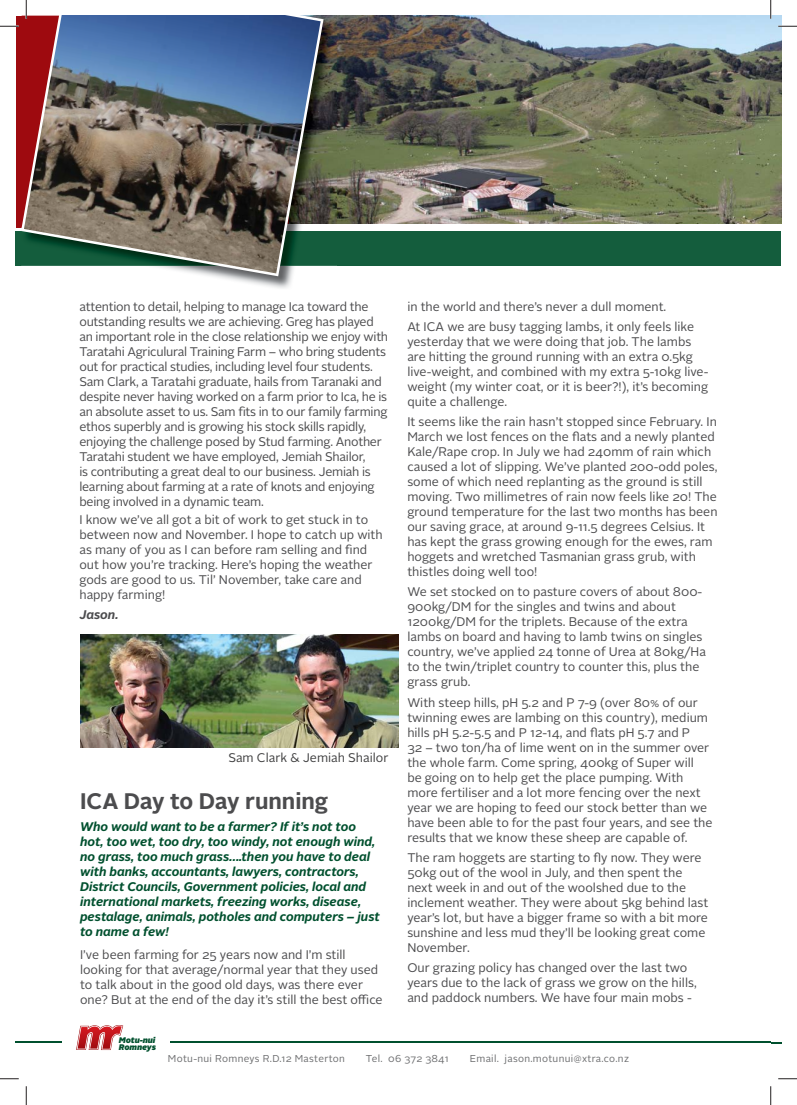
<style>
.page{position:relative;width:797px;height:1105px;background:#fff}
.page>*{position:absolute;margin:0;border:0;box-sizing:border-box;transform-origin:0 0}
.t1{font:700 22.5px "Alright Sans";color:#4c4c4e}
.t2{font:12.5px/15px "Alright Sans";color:#4c4c4e}
.t3{font:12.5px/15px "Alright Sans";letter-spacing:-.02em;color:#4c4c4e}
.t4{font:italic 700 12.5px/15px "Alright Sans";color:#00502e}
.t5{font:12.5px "Alright Sans";color:#404041}
.t6{font:italic 700 12.5px "Alright Sans";color:#4c4c4e}
.t7{font:10px "Alright Sans";letter-spacing:.03em;color:#6d6e70}
.t8{font:italic 900 8.12px/6.5px "Alright Sans";color:#00502e}
</style>
<div class="page">
<hr style="left:171px;top:1042px;width:599px;height:1px;background:#00502e">
<hr style="left:16px;top:1042px;width:46px;height:1px;background:#00502e">
<svg style="left:76px;top:1025px;width:47px;height:25px"></svg>
<div style="left:16px;top:16px;width:6px;height:212px;background:#9e0a0f"></div>
<img style="left:337px;top:16px;width:444px;height:208px">
<div style="left:16px;top:231px;width:765px;height:35px;background:#145d3d"></div>
<img style="left:212px;top:276px;width:80px;height:13px">
<img style="left:323px;top:16px;width:14px;height:208px">
<img style="left:21px;top:16px;width:302px;height:260px">
<img style="left:80px;top:634px;width:318px;height:114px">
<svg style="left:0;top:25px;width:19px;height:2px"></svg>
<svg style="left:778px;top:25px;width:19px;height:2px"></svg>
<svg style="left:0;top:1078px;width:19px;height:1px"></svg>
<svg style="left:778px;top:1078px;width:19px;height:1px"></svg>
<svg style="left:25px;top:0;width:2px;height:19px"></svg>
<svg style="left:25px;top:1086px;width:2px;height:19px"></svg>
<svg style="left:770px;top:0;width:1px;height:19px"></svg>
<svg style="left:770px;top:1086px;width:1px;height:19px"></svg>
<p class="t3" style="left:79px;top:299px;width:310px">attention to detail, helping to manage Ica toward the outstanding results we are achieving. Greg has played an important role in the close relationship we enjoy with Taratahi Agriculural Training Farm – who bring students out for practical studies, including level four students.<br>Sam Clark, a Taratahi graduate, hails from Taranaki and despite never having worked on a farm prior to Ica, he is an absolute asset to us. Sam fits in to our family farming ethos superbly and is growing his stock skills rapidly, enjoying the challenge posed by Stud farming. Another Taratahi student we have employed, Jemiah Shailor,<br>is contributing a great deal to our business. Jemiah is learning about farming at a rate of knots and enjoying being involved in a dynamic team.</p>
<p class="t2" style="left:79px;top:513px;width:305px">I know we’ve all got a bit of work to get stuck in to between now and November. I hope to catch up with as many of you as I can before ram selling and find out how you’re tracking. Here’s hoping the weather gods are good to us. Til’ November, take care and happy farming!</p>
<p class="t6" style="left:79px;top:609px;width:40px">Jason.</p>
<p class="t5" style="left:228px;top:752px;width:162px">Sam Clark &amp; Jemiah Shailor</p>
<h1 class="t1" style="left:80px;top:791px;width:250px">ICA Day to Day running</h1>
<p class="t4" style="left:80px;top:820px;width:301px">Who would want to be a farmer? If it’s not too hot, too wet, too dry, too windy, not enough wind, no grass, too much grass….then you have to deal with banks, accountants, lawyers, contractors, District Councils, Government policies, local and international markets, freezing works, disease, pestalage, animals, potholes and computers – just to name a few!</p>
<p class="t2" style="left:80px;top:947px;width:304px">I’ve been farming for 25 years now and I’m still looking for that average/normal year that they used to talk about in the good old days, was there ever one? But at the end of the day it’s still the best office</p>
<p class="t8" style="left:119px;top:1038px;width:39px">Motu-nui<br>Romneys</p>
<p class="t2" style="left:407px;top:297px;width:288px;line-height:20.4px">in the world and there’s never a dull moment.<br>At ICA we are busy tagging lambs, it only feels like</p>
<p class="t2" style="left:407px;top:335px;width:302px">yesterday that we were doing that job. The lambs are hitting the ground running with an extra 0.5kg live-weight, and combined with my extra 5-10kg live&shy;weight (my winter coat, or it is beer?!), it’s becoming quite a challenge.</p>
<p class="t2" style="left:407px;top:415px;width:312px">It seems like the rain hasn’t stopped since February. In March we lost fences on the flats and a newly planted Kale/Rape crop. In July we had 240mm of rain which caused a lot of slipping. We’ve planted 200-odd poles, some of which need replanting as the ground is still moving. Two millimetres of rain now feels like 20! The ground temperature for the last two months has been our saving grace, at around 9-11.5 degrees Celsius. It has kept the grass growing enough for the ewes, ram hoggets and wretched Tasmanian grass grub, with thistles doing well too!</p>
<p class="t2" style="left:407px;top:585px;width:300px">We set stocked on to pasture covers of about 800- 900kg/DM for the singles and twins and about 1200kg/DM for the triplets. Because of the extra lambs on board and having to lamb twins on singles country, we’ve applied 24 tonne of Urea at 80kg/Ha to the twin/triplet country to counter this, plus the grass grub.</p>
<p class="t2" style="left:407px;top:696px;width:307px">With steep hills, pH 5.2 and P 7-9 (over 80% of our twinning ewes are lambing on this country), medium hills pH 5.2-5.5 and P 12-14, and flats pH 5.7 and P<br>32 – two ton/ha of lime went on in the summer over the whole farm. Come spring, 400kg of Super will<br>be going on to help get the place pumping. With more fertiliser and a lot more fencing over the next year we are hoping to feed our stock better than we have been able to for the past four years, and see the results that we know these sheep are capable of.</p>
<p class="t2" style="left:407px;top:851px;width:302px">The ram hoggets are starting to fly now. They were 50kg out of the wool in July, and then spent the next week in and out of the woolshed due to the inclement weather. They were about 5kg behind last year’s lot, but have a bigger frame so with a bit more sunshine and less mud they’ll be looking great come November.</p>
<p class="t2" style="left:407px;top:961px;width:291px">Our grazing policy has changed over the last two years due to the lack of grass we grow on the hills, and paddock numbers. We have four main mobs -</p>
<p class="t7" style="left:168px;top:1053px;width:462px">Motu-nui Romneys R.D.12 Masterton--Tel. 06 372 3841--Email. jason.motunui@xtra.co.nz</p>
</div>
